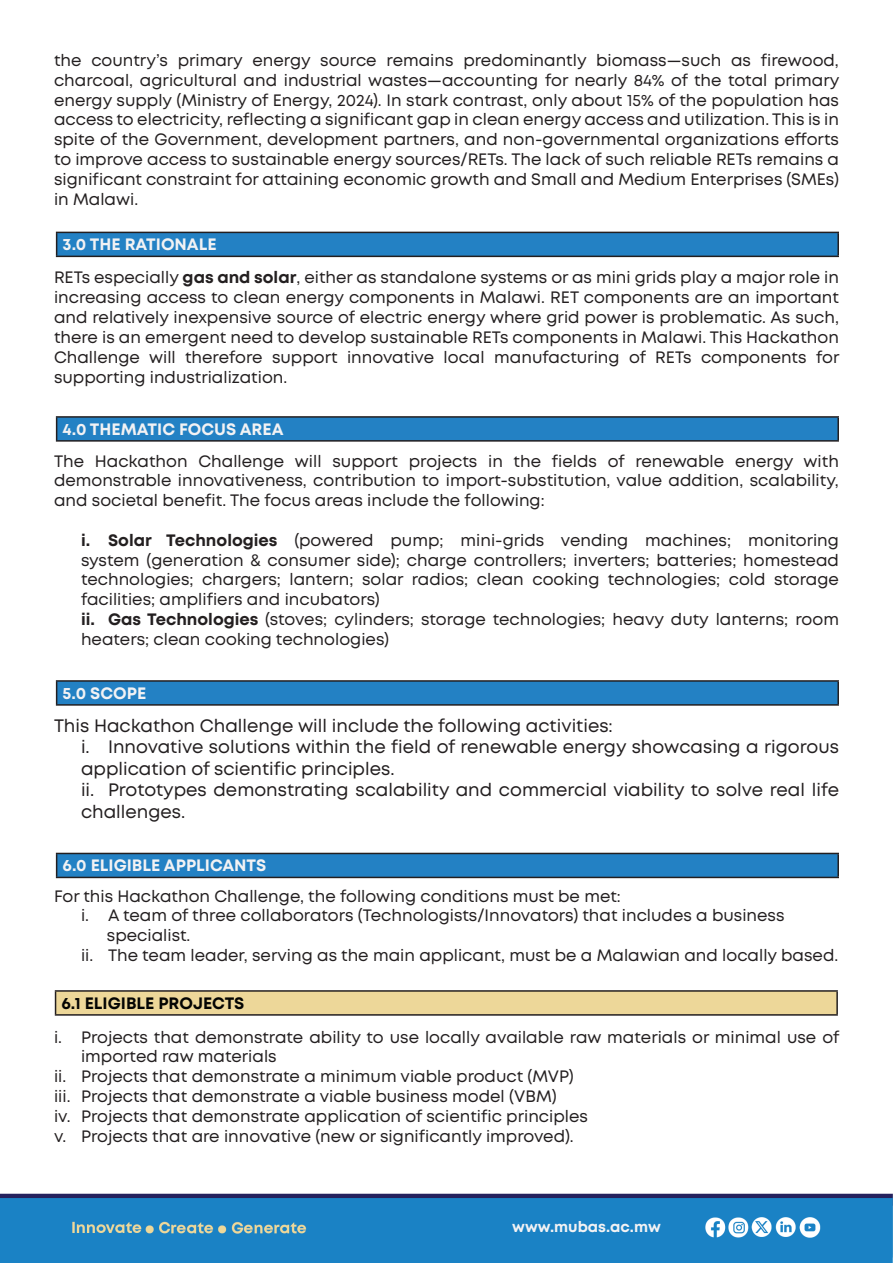
<style>
.page{position:relative;width:893px;height:1263px;background:#fff}
.page>*{position:absolute;margin:0;border:0;box-sizing:border-box;transform-origin:0 0}
.t1{font:18px/21.6px "Mont";color:#231f20}
.t2{font:16.5px/19.8px "Mont";color:#231f20;text-align:justify}
.t3{font:700 16.5px "Mont";color:#f2f2f4}
.t4{font:700 16.5px "Mont";color:#040503}
.t5{font:700 15px "Mont";color:#f2f2f4}
.s1{font-weight:700}
</style>
<div class="page">
<img style="left:0;top:231px;width:893px;height:1032px">
<div style="left:57px;top:232px;width:781px;height:24px;background:#2381c4"></div>
<hr style="left:56px;top:232px;width:783px;height:1px;background:#231f20">
<svg style="left:56px;top:233px;width:1px;height:23px"></svg>
<hr style="left:837px;top:233px;width:2px;height:23px;background:#231f20">
<hr style="left:56px;top:256px;width:783px;height:1px;background:#231f20">
<div style="left:57px;top:417px;width:781px;height:24px;background:#2381c4"></div>
<hr style="left:56px;top:416px;width:783px;height:2px;background:#231f20">
<svg style="left:56px;top:418px;width:1px;height:22px"></svg>
<hr style="left:837px;top:418px;width:2px;height:22px;background:#231f20">
<hr style="left:56px;top:440px;width:783px;height:2px;background:#231f20">
<div style="left:57px;top:681px;width:781px;height:24px;background:#2381c4"></div>
<hr style="left:56px;top:680px;width:783px;height:2px;background:#231f20">
<svg style="left:56px;top:682px;width:1px;height:22px"></svg>
<hr style="left:837px;top:682px;width:2px;height:22px;background:#231f20">
<hr style="left:56px;top:704px;width:783px;height:2px;background:#231f20">
<div style="left:57px;top:853px;width:781px;height:24px;background:#2381c4"></div>
<hr style="left:56px;top:853px;width:783px;height:1px;background:#231f20">
<svg style="left:56px;top:854px;width:1px;height:23px"></svg>
<hr style="left:837px;top:854px;width:2px;height:23px;background:#231f20">
<hr style="left:56px;top:877px;width:783px;height:1px;background:#231f20">
<div style="left:56px;top:991px;width:781px;height:24px;background:#edd799"></div>
<hr style="left:55px;top:990px;width:783px;height:2px;background:#231f20">
<svg style="left:55px;top:992px;width:1px;height:22px"></svg>
<hr style="left:836px;top:992px;width:2px;height:22px;background:#231f20">
<hr style="left:55px;top:1014px;width:783px;height:2px;background:#231f20">
<p class="t2" style="left:54px;top:50px;width:787px">the country’s primary energy source remains predominantly biomass—such as firewood, charcoal, agricultural and industrial wastes—accounting for nearly 84% of the total primary energy supply (Ministry of Energy, 2024). In stark contrast, only about 15% of the population has access to electricity, reflecting a significant gap in clean energy access and utilization. This is in spite of the Government, development partners, and non-governmental organizations efforts to improve access to sustainable energy sources/RETs. The lack of such reliable RETs remains a significant constraint for attaining economic growth and Small and Medium Enterprises (SMEs) in Malawi.</p>
<p class="t3" style="left:63px;top:234px;width:156px">3.0 THE RATIONALE</p>
<p class="t2" style="left:54px;top:268px;width:787px">RETs especially <span class="s1">gas and solar</span>, either as standalone systems or as mini grids play a major role in increasing access to clean energy components in Malawi. RET components are an important and relatively inexpensive source of electric energy where grid power is problematic. As such, there is an emergent need to develop sustainable RETs components in Malawi. This Hackathon Challenge will therefore support innovative local manufacturing of RETs components for supporting industrialization.</p>
<p class="t3" style="left:63px;top:418px;width:222px">4.0 THEMATIC FOCUS AREA</p>
<p class="t2" style="left:54px;top:451px;width:786px">The Hackathon Challenge will support projects in the fields of renewable energy with demonstrable innovativeness, contribution to import-substitution, value addition, scalability, and societal benefit. The focus areas include the following:</p>
<p class="t2" style="left:81px;top:530px;width:759px"><span class="s1">i. Solar Technologies</span> (powered pump; mini-grids vending machines; monitoring system (generation &amp; consumer side); charge controllers; inverters; batteries; homestead technologies; chargers; lantern; solar radios; clean cooking technologies; cold storage facilities; amplifiers and incubators)</p>
<p class="t2" style="left:81px;top:609px;width:759px"><span class="s1">ii. Gas Technologies</span> (stoves; cylinders; storage technologies; heavy duty lanterns; room heaters; clean cooking technologies)</p>
<p class="t3" style="left:63px;top:682px;width:85px">5.0 SCOPE</p>
<p class="t1" style="left:54px;top:715px;width:560px">This Hackathon Challenge will include the following activities:</p>
<p class="t1" style="left:81px;top:736px;width:759px">i. Innovative solutions within the field of renewable energy showcasing a rigorous application of scientific principles.</p>
<p class="t1" style="left:81px;top:779px;width:759px">ii. Prototypes demonstrating scalability and commercial viability to solve real life challenges.</p>
<p class="t3" style="left:63px;top:855px;width:205px">6.0 ELIGIBLE APPLICANTS</p>
<p class="t2" style="left:54px;top:886px;width:568px">For this Hackathon Challenge, the following conditions must be met:</p>
<p class="t2" style="left:107px;top:906px;width:679px;text-indent:-26px">i. A team of three collaborators (Technologists/Innovators) that includes a business specialist.</p>
<p class="t2" style="left:81px;top:945px;width:759px">ii. The team leader, serving as the main applicant, must be a Malawian and locally based.</p>
<p class="t4" style="left:62px;top:992px;width:184px">6.1 ELIGIBLE PROJECTS</p>
<p class="t2" style="left:81px;top:1027px;width:760px;text-indent:-27px">i. Projects that demonstrate ability to use locally available raw materials or minimal use of imported raw materials</p>
<p class="t2" style="left:54px;top:1066px;width:521px">ii. Projects that demonstrate a minimum viable product (MVP)</p>
<p class="t2" style="left:54px;top:1086px;width:504px">iii. Projects that demonstrate a viable business model (VBM)</p>
<p class="t2" style="left:54px;top:1106px;width:535px">iv. Projects that demonstrate application of scientific principles</p>
<p class="t2" style="left:54px;top:1126px;width:521px">v. Projects that are innovative (new or significantly improved).</p>
<p class="t5" style="left:512px;top:1216px;width:150px">www.mubas.ac.mw</p>
</div>
